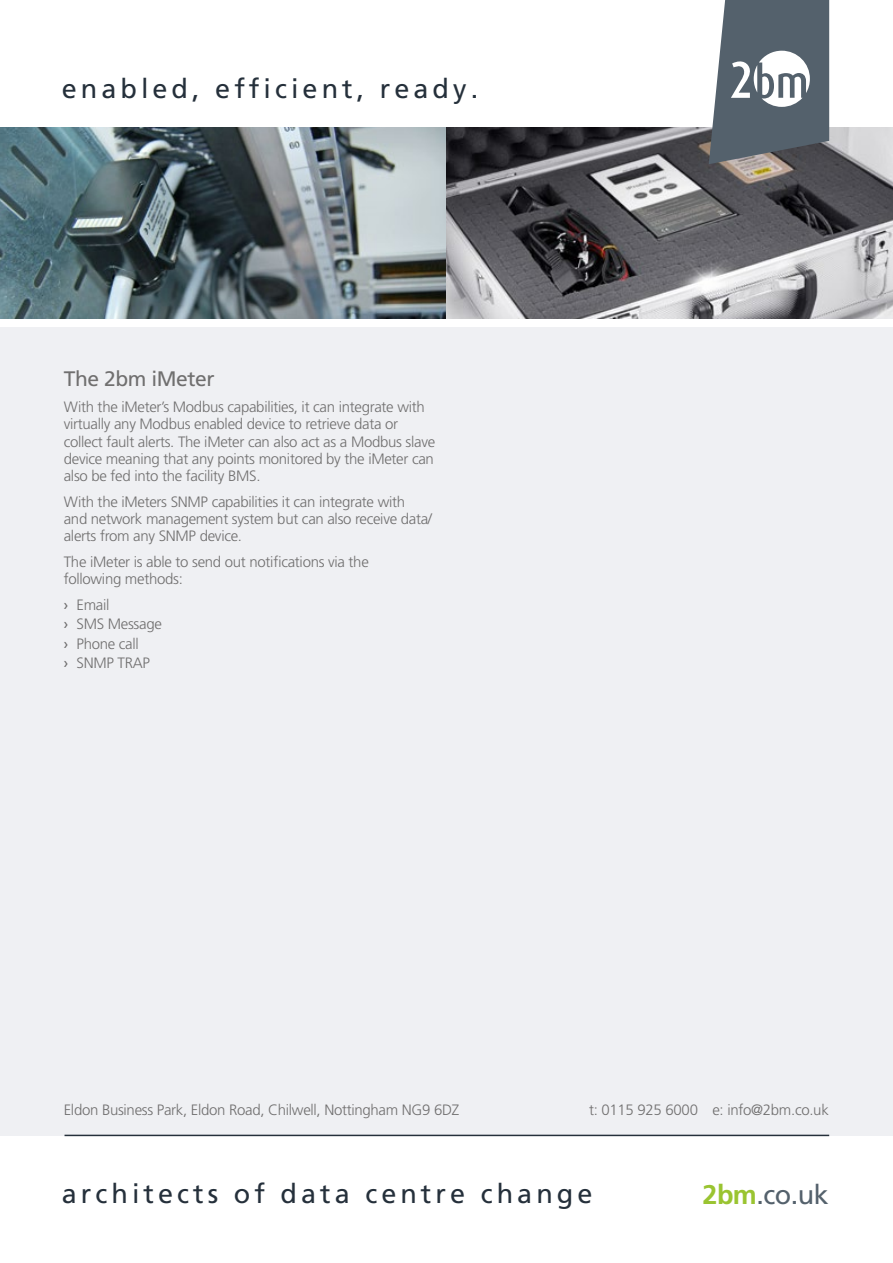
<style>
.page{position:relative;width:893px;height:1263px;background:#fff}
.page>*{position:absolute;margin:0;border:0;box-sizing:border-box;transform-origin:0 0}
.t1{font:27px "Frutiger";letter-spacing:.15em;color:#25303b}
.t2{font:27px "Frutiger";color:#54616c}
.t3{font:21px "Frutiger";letter-spacing:-.02em;color:#706f6f}
.t4{font:300 15px/17.2px "Frutiger";letter-spacing:-.02em;color:#706f6f}
.s1{font-weight:400}
.s2{font-weight:700;color:#9ac431}
</style>
<div class="page">
<img style="left:0;top:128px;width:893px;height:191px">
<div style="left:0;top:327px;width:893px;height:809px;background:#eff0f3"></div>
<svg style="left:709px;top:0;width:120px;height:164px"></svg>
<hr style="left:65px;top:1135px;width:764px;height:1px;background:#25303b">
<h1 class="t1" style="left:62px;top:73px;width:418px">enabled, efficient, ready.</h1>
<h2 class="t3" style="left:64px;top:367px;width:152px">The 2bm iMeter</h2>
<p class="t4" style="left:64px;top:398px;width:373px">With the iMeter’s Modbus capabilities, it can integrate with virtually any Modbus enabled device to retrieve data or collect fault alerts. The iMeter can also act as a Modbus slave device meaning that any points monitored by the iMeter can also be fed into the facility BMS.</p>
<p class="t4" style="left:64px;top:493px;width:370px">With the iMeters SNMP capabilities it can integrate with and network management system but can also receive data/ alerts from any SNMP device.</p>
<p class="t4" style="left:64px;top:553px;width:307px">The iMeter is able to send out notifications via the following methods:</p>
<p class="t4" style="left:64px;top:595px;width:100px;line-height:19.4px"><span class="s1">›</span> Email<br><span class="s1">›</span> SMS Message <span class="s1">›</span> Phone call<br><span class="s1">›</span> SNMP TRAP</p>
<p class="t4" style="left:64px;top:1101px;width:397px">Eldon Business Park, Eldon Road, Chilwell, Nottingham NG9 6DZ</p>
<p class="t4" style="left:589px;top:1101px;width:241px">t: 0115 925 6000 e: info@2bm.co.uk</p>
<h1 class="t1" style="left:62px;top:1178px;width:532px">architects of data centre change</h1>
<h1 class="t2" style="left:702px;top:1178px;width:128px"><span class="s2">2bm</span>.co.uk</h1>
</div>
